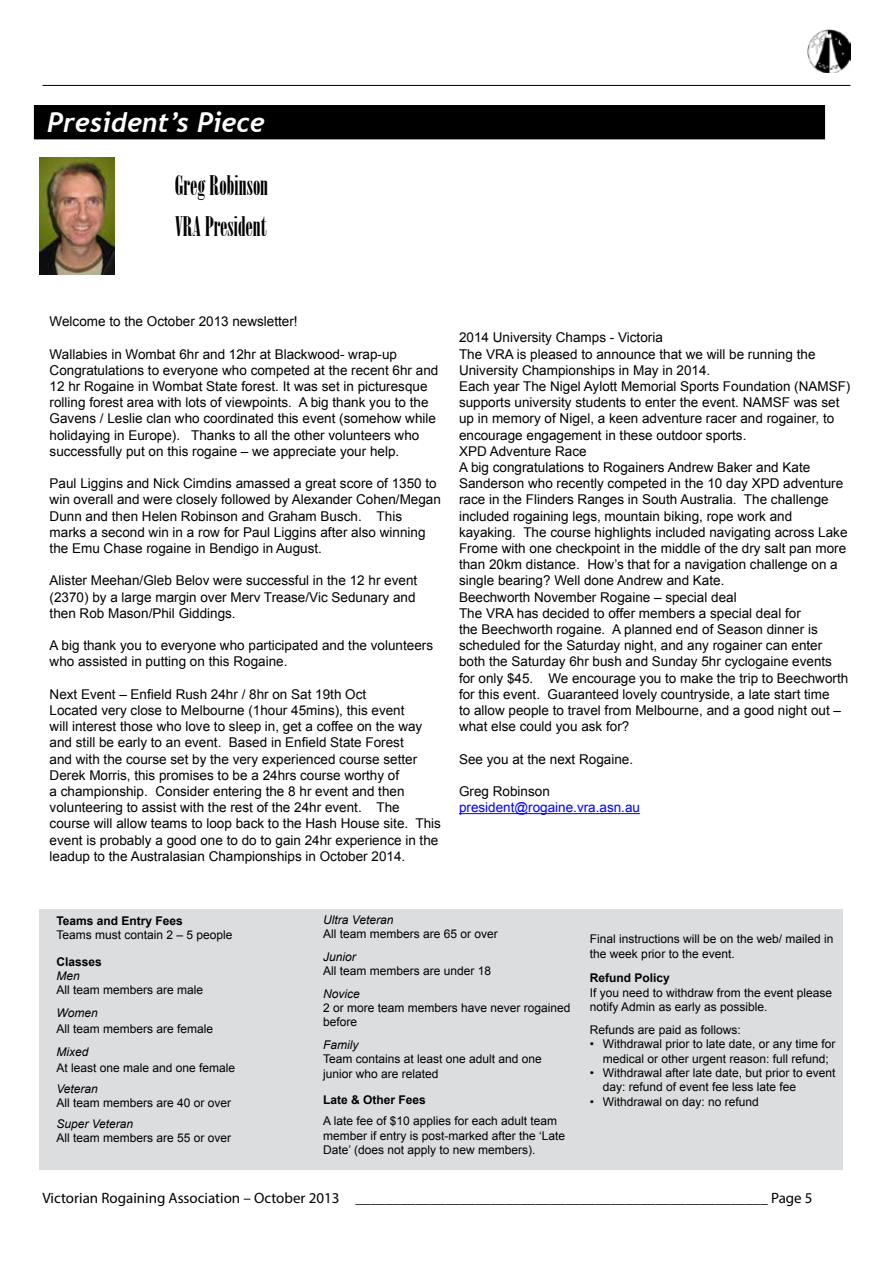
<style>
.page{position:relative;width:893px;height:1263px;background:#fff}
.page>*{position:absolute;margin:0;border:0;box-sizing:border-box;transform-origin:0 0}
.t1{font:27px/41px "Onyx";color:#000}
.t2{font:italic 700 27px "Trebuchet";color:#fff}
.t3{font:15px "Myriad Pro";color:#000}
.t4{font:13.5px/16.2px "Arial";color:#000}
.t5{font:13.5px "Arial";color:#00f}
.t6{font:12px/14.4px "Arial";color:#000}
.t7{font:italic 12px "Arial";color:#000}
.t8{font:700 12px "Arial";color:#000}
</style>
<div class="page">
<hr style="left:43px;top:85px;width:807px;height:1px;background:#000">
<img style="left:808px;top:30px;width:42px;height:42px">
<div style="left:34px;top:106px;width:791px;height:33px;background:#000"></div>
<div style="left:34px;top:105px;width:791px;height:34px;border:1px solid #000"></div>
<img style="left:39px;top:158px;width:75px;height:117px">
<div style="left:39px;top:909px;width:804px;height:261px;background:#dcddde"></div>
<hr style="left:459px;top:813px;width:181px;height:1px;background:#00f">
<h1 class="t2" style="left:47px;top:106px;width:219px">President’s Piece</h1>
<h1 class="t1" style="left:175px;top:165px;width:95px">Greg Robinson<br>VRA President</h1>
<p class="t4" style="left:50px;top:313px;width:250px">Welcome to the October 2013 newsletter!</p>
<p class="t4" style="left:50px;top:346px;width:390px">Wallabies in Wombat 6hr and 12hr at Blackwood- wrap-up Congratulations to everyone who competed at the recent 6hr and 12 hr Rogaine in Wombat State forest. It was set in picturesque rolling forest area with lots of viewpoints. A big thank you to the Gavens / Leslie clan who coordinated this event (somehow while holidaying in Europe). Thanks to all the other volunteers who successfully put on this rogaine – we appreciate your help.</p>
<p class="t4" style="left:50px;top:475px;width:393px">Paul Liggins and Nick Cimdins amassed a great score of 1350 to win overall and were closely followed by Alexander Cohen/Megan Dunn and then Helen Robinson and Graham Busch. This marks a second win in a row for Paul Liggins after also winning the Emu Chase rogaine in Bendigo in August.</p>
<p class="t4" style="left:50px;top:573px;width:369px">Alister Meehan/Gleb Belov were successful in the 12 hr event (2370) by a large margin over Merv Trease/Vic Sedunary and then Rob Mason/Phil Giddings.</p>
<p class="t4" style="left:50px;top:637px;width:385px">A big thank you to everyone who participated and the volunteers who assisted in putting on this Rogaine.</p>
<p class="t4" style="left:50px;top:686px;width:393px">Next Event – Enfield Rush 24hr / 8hr on Sat 19th Oct<br>Located very close to Melbourne (1hour 45mins), this event<br>will interest those who love to sleep in, get a coffee on the way and still be early to an event. Based in Enfield State Forest<br>and with the course set by the very experienced course setter Derek Morris, this promises to be a 24hrs course worthy of<br>a championship. Consider entering the 8 hr event and then volunteering to assist with the rest of the 24hr event. The course will allow teams to loop back to the Hash House site. This event is probably a good one to do to gain 24hr experience in the leadup to the Australasian Championships in October 2014.</p>
<p class="t4" style="left:459px;top:330px;width:393px">2014 University Champs - Victoria<br>The VRA is pleased to announce that we will be running the University Championships in May in 2014.<br>Each year The Nigel Aylott Memorial Sports Foundation (NAMSF) supports university students to enter the event. NAMSF was set up in memory of Nigel, a keen adventure racer and rogainer, to encourage engagement in these outdoor sports.<br>XPD Adventure Race<br>A big congratulations to Rogainers Andrew Baker and Kate Sanderson who recently competed in the 10 day XPD adventure race in the Flinders Ranges in South Australia. The challenge included rogaining legs, mountain biking, rope work and kayaking. The course highlights included navigating across Lake Frome with one checkpoint in the middle of the dry salt pan more than 20km distance. How’s that for a navigation challenge on a single bearing? Well done Andrew and Kate.<br>Beechworth November Rogaine – special deal<br>The VRA has decided to offer members a special deal for<br>the Beechworth rogaine. A planned end of Season dinner is scheduled for the Saturday night, and any rogainer can enter both the Saturday 6hr bush and Sunday 5hr cyclogaine events for only $45. We encourage you to make the trip to Beechworth for this event. Guaranteed lovely countryside, a late start time<br>to allow people to travel from Melbourne, and a good night out – what else could you ask for?</p>
<p class="t4" style="left:459px;top:751px;width:176px">See you at the next Rogaine.</p>
<p class="t4" style="left:459px;top:783px;width:92px">Greg Robinson</p>
<p class="t5" style="left:459px;top:799px;width:183px">president@rogaine.vra.asn.au</p>
<p class="t8" style="left:56px;top:912px;width:128px">Teams and Entry Fees</p>
<p class="t6" style="left:56px;top:928px;width:178px">Teams must contain 2 – 5 people</p>
<p class="t8" style="left:56px;top:953px;width:47px">Classes</p>
<p class="t7" style="left:56px;top:968px;width:25px">Men</p>
<p class="t6" style="left:56px;top:983px;width:148px">All team members are male</p>
<p class="t7" style="left:56px;top:1005px;width:43px">Women</p>
<p class="t6" style="left:56px;top:1022px;width:158px">All team members are female</p>
<p class="t7" style="left:56px;top:1044px;width:34px">Mixed</p>
<p class="t6" style="left:56px;top:1061px;width:180px">At least one male and one female</p>
<p class="t7" style="left:56px;top:1081px;width:43px">Veteran</p>
<p class="t6" style="left:56px;top:1096px;width:176px">All team members are 40 or over</p>
<p class="t7" style="left:56px;top:1116px;width:78px">Super Veteran</p>
<p class="t6" style="left:56px;top:1131px;width:176px">All team members are 55 or over</p>
<p class="t7" style="left:323px;top:912px;width:72px">Ultra Veteran</p>
<p class="t6" style="left:323px;top:927px;width:176px">All team members are 65 or over</p>
<p class="t7" style="left:323px;top:949px;width:34px">Junior</p>
<p class="t6" style="left:323px;top:964px;width:170px">All team members are under 18</p>
<p class="t7" style="left:323px;top:986px;width:38px">Novice</p>
<p class="t6" style="left:323px;top:1001px;width:249px">2 or more team members have never rogained before</p>
<p class="t7" style="left:323px;top:1037px;width:37px">Family</p>
<p class="t6" style="left:323px;top:1052px;width:220px">Team contains at least one adult and one junior who are related</p>
<p class="t8" style="left:323px;top:1092px;width:104px">Late &amp; Other Fees</p>
<p class="t6" style="left:323px;top:1114px;width:244px">A late fee of $10 applies for each adult team member if entry is post-marked after the ‘Late<br>Date’ (does not apply to new members).</p>
<p class="t6" style="left:590px;top:932px;width:245px">Final instructions will be on the web/ mailed in the week prior to the event.</p>
<p class="t8" style="left:590px;top:970px;width:82px">Refund Policy</p>
<p class="t6" style="left:590px;top:985px;width:244px">If you need to withdraw from the event please notify Admin as early as possible.</p>
<p class="t6" style="left:590px;top:1022px;width:152px">Refunds are paid as follows:</p>
<p class="t6" style="left:590px;top:1037px;width:247px;text-align:center">• Withdrawal prior to late date, or any time for medical or other urgent reason: full refund;</p>
<p class="t6" style="left:603px;top:1066px;width:234px;text-indent:-13px">• Withdrawal after late date, but prior to event day: refund of event fee less late fee</p>
<p class="t6" style="left:590px;top:1094px;width:170px">• Withdrawal on day: no refund</p>
<p class="t3" style="left:43px;top:1188px;width:772px">Victorian Rogaining Association – October 2013 _______________________________________________________ Page 5</p>
</div>
